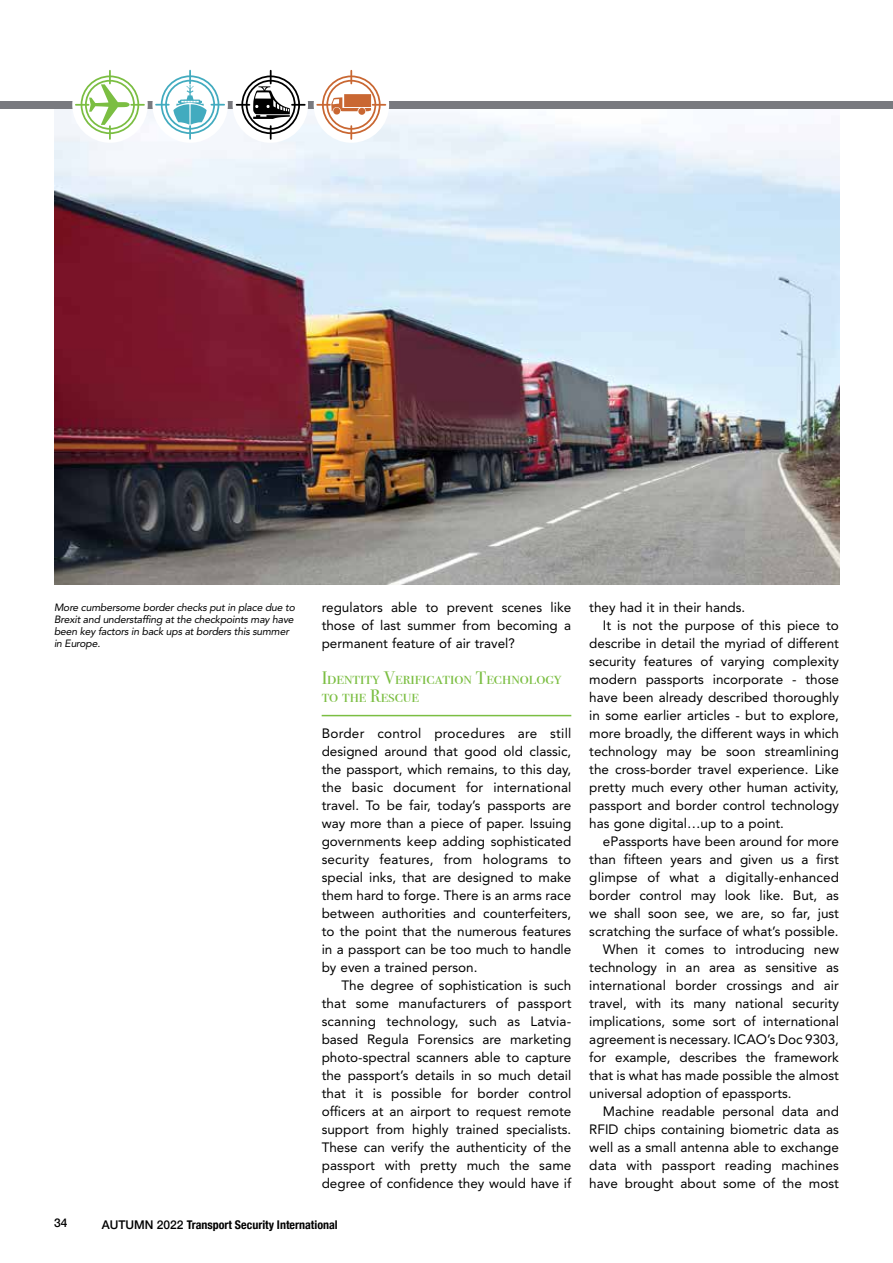
<style>
.page{position:relative;width:893px;height:1263px;background:#fff}
.page>*{position:absolute;margin:0;border:0;box-sizing:border-box;transform-origin:0 0}
.t1{font:18px/18px "Bodoni Svty Two SCITCTT";color:#7bbe42}
.t2{font:13.5px/18px "Avenir LT Std";color:#000;text-align:justify}
.t3{font:700 condensed 12px "Helvetica Neue";color:#000}
.t4{font:500 12px "Helvetica Neue";color:#000}
.t5{font:italic 10.5px/12px "Avenir LT Std";letter-spacing:-.02em;color:#000}
.s1{font-weight:500;font-stretch:normal}
</style>
<div class="page">
<img style="left:54px;top:109px;width:785px;height:475px">
<div style="left:0;top:102px;width:893px;height:7px;background:#797a7f"></div>
<div style="left:72px;top:67px;width:76px;height:76px;background:#fff;border-radius:50%"></div>
<div style="left:152px;top:67px;width:76px;height:76px;background:#fff;border-radius:50%"></div>
<svg style="left:233px;top:67px;width:75px;height:76px"></svg>
<svg style="left:76px;top:71px;width:68px;height:68px"></svg>
<svg style="left:156px;top:71px;width:68px;height:68px"></svg>
<svg style="left:270px;top:126px;width:2px;height:13px"></svg>
<svg style="left:237px;top:71px;width:68px;height:48px"></svg>
<svg style="left:314px;top:67px;width:75px;height:76px"></svg>
<div style="left:326px;top:80px;width:50px;height:50px;border:2px solid #c96732;border-radius:50%"></div>
<svg style="left:350px;top:71px;width:2px;height:13px"></svg>
<div style="left:322px;top:75px;width:59px;height:59px;border:2px solid #c96732;border-radius:50%"></div>
<svg style="left:350px;top:126px;width:2px;height:13px"></svg>
<svg style="left:317px;top:94px;width:68px;height:21px"></svg>
<hr style="left:322px;top:715px;width:249px;height:1px;background:#7bbe42">
<p class="t5" style="left:54px;top:601px;width:242px">More cumbersome border checks put in place due to Brexit and understaffing at the checkpoints may have been key factors in back ups at borders this summer in Europe.</p>
<p class="t2" style="left:322px;top:598px;width:251px">regulators able to prevent scenes like those of last summer from becoming a permanent feature of air travel?</p>
<h1 class="t1" style="left:322px;top:669px;width:242px">Identity Verification Technology to the Rescue</h1>
<p class="t2" style="left:322px;top:724px;width:251px">Border control procedures are still designed around that good old classic, the passport, which remains, to this day, the basic document for international travel. To be fair, today’s passports are way more than a piece of paper. Issuing governments keep adding sophisticated security features, from holograms to special inks, that are designed to make them hard to forge. There is an arms race between authorities and counterfeiters, to the point that the numerous features in a passport can be too much to handle by even a trained person.</p>
<p class="t2" style="left:322px;top:976px;width:251px;text-indent:20px">The degree of sophistication is such that some manufacturers of passport scanning technology, such as Latvia&shy;based Regula Forensics are marketing photo-spectral scanners able to capture the passport’s details in so much detail that it is possible for border control officers at an airport to request remote support from highly trained specialists.<br>These can verify the authenticity of the passport with pretty much the same degree of confidence they would have if</p>
<p class="t4" style="left:54px;top:1213px;width:15px">34</p>
<p class="t3" style="left:102px;top:1214px;width:238px"><span class="s1">AUTUMN 2022</span> Transport Security International</p>
<p class="t2" style="left:589px;top:598px;width:157px">they had it in their hands.</p>
<p class="t2" style="left:603px;top:616px;width:238px">It is not the purpose of this piece to</p>
<p class="t2" style="left:589px;top:634px;width:251px">describe in detail the myriad of different</p>
<p class="t2" style="left:589px;top:652px;width:251px">security features of varying complexity</p>
<p class="t2" style="left:589px;top:670px;width:251px">modern passports incorporate - those</p>
<p class="t2" style="left:589px;top:688px;width:251px">have been already described thoroughly</p>
<p class="t2" style="left:589px;top:706px;width:251px">in some earlier articles - but to explore,</p>
<p class="t2" style="left:589px;top:724px;width:251px">more broadly, the different ways in which</p>
<p class="t2" style="left:589px;top:742px;width:251px">technology may be soon streamlining</p>
<p class="t2" style="left:589px;top:760px;width:251px">the cross-border travel experience. Like</p>
<p class="t2" style="left:589px;top:778px;width:251px">pretty much every other human activity,</p>
<p class="t2" style="left:589px;top:796px;width:251px">passport and border control technology</p>
<p class="t2" style="left:589px;top:814px;width:196px">has gone digital…up to a point.</p>
<p class="t2" style="left:603px;top:832px;width:238px">ePassports have been around for more</p>
<p class="t2" style="left:589px;top:850px;width:251px">than fifteen years and given us a first</p>
<p class="t2" style="left:589px;top:868px;width:251px">glimpse of what a digitally-enhanced</p>
<p class="t2" style="left:589px;top:886px;width:251px">border control may look like. But, as</p>
<p class="t2" style="left:589px;top:904px;width:251px">we shall soon see, we are, so far, just</p>
<p class="t2" style="left:589px;top:922px;width:251px">scratching the surface of what’s possible.</p>
<p class="t2" style="left:603px;top:940px;width:238px">When it comes to introducing new</p>
<p class="t2" style="left:589px;top:958px;width:251px">technology in an area as sensitive as</p>
<p class="t2" style="left:589px;top:976px;width:251px">international border crossings and air</p>
<p class="t2" style="left:589px;top:994px;width:251px">travel, with its many national security</p>
<p class="t2" style="left:589px;top:1012px;width:251px">implications, some sort of international</p>
<p class="t2" style="left:589px;top:1030px;width:251px">agreement is necessary. ICAO’s Doc 9303,</p>
<p class="t2" style="left:589px;top:1048px;width:251px">for example, describes the framework</p>
<p class="t2" style="left:589px;top:1066px;width:251px">that is what has made possible the almost</p>
<p class="t2" style="left:589px;top:1084px;width:204px">universal adoption of epassports.</p>
<p class="t2" style="left:603px;top:1102px;width:238px">Machine readable personal data and</p>
<p class="t2" style="left:589px;top:1120px;width:251px">RFID chips containing biometric data as</p>
<p class="t2" style="left:589px;top:1138px;width:251px">well as a small antenna able to exchange</p>
<p class="t2" style="left:589px;top:1156px;width:251px">data with passport reading machines</p>
<p class="t2" style="left:589px;top:1174px;width:251px">have brought about some of the most</p>
</div>
